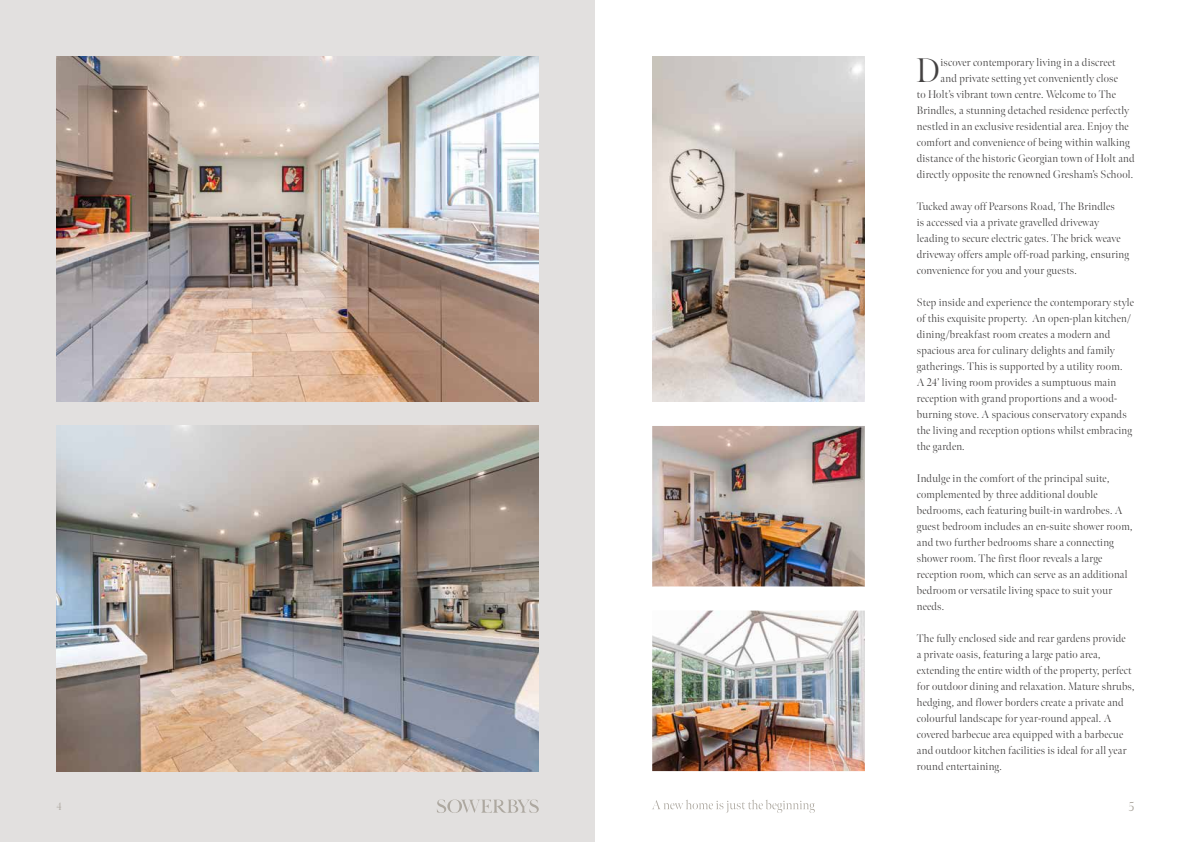
<style>
.page{position:relative;width:1191px;height:842px;background:#fff}
.page>*{position:absolute;margin:0;border:0;box-sizing:border-box;transform-origin:0 0}
.t1{font:300 34px "Meno Banner";color:#434141}
.t2{font:300 13px "Meno Banner";color:#ada8a0}
.t3{font:300 11px/16px "Meno Banner";letter-spacing:.02em;color:#434141}
.t4{font:300 11px "Meno Banner";color:#ada8a0}
</style>
<div class="page">
<div style="left:0;top:0;width:595px;height:842px;background:#e2e0df"></div>
<svg style="left:437px;top:799px;width:102px;height:14px"></svg>
<svg style="left:652px;top:800px;width:162px;height:13px"></svg>
<img style="left:57px;top:57px;width:482px;height:345px">
<img style="left:57px;top:426px;width:482px;height:345px">
<img style="left:652px;top:426px;width:213px;height:160px">
<img style="left:652px;top:611px;width:213px;height:160px">
<img style="left:652px;top:57px;width:213px;height:345px">
<h1 class="t1" style="left:916px;top:50px;width:25px">D</h1>
<p class="t3" style="left:940px;top:54px;width:176px">iscover contemporary living in a discreet</p>
<p class="t3" style="left:940px;top:70px;width:179px">and private setting yet conveniently close</p>
<p class="t3" style="left:917px;top:86px;width:200px">to Holt’s vibrant town centre. Welcome to The</p>
<p class="t3" style="left:917px;top:102px;width:214px">Brindles, a stunning detached residence perfectly</p>
<p class="t3" style="left:917px;top:118px;width:213px">nestled in an exclusive residential area. Enjoy the</p>
<p class="t3" style="left:917px;top:134px;width:214px">comfort and convenience of being within walking</p>
<p class="t3" style="left:917px;top:150px;width:219px">distance of the historic Georgian town of Holt and</p>
<p class="t3" style="left:917px;top:166px;width:218px">directly opposite the renowned Gresham’s School.</p>
<p class="t3" style="left:917px;top:198px;width:214px">Tucked away off Pearsons Road, The Brindles<br>is accessed via a private gravelled driveway leading to secure electric gates. The brick weave driveway offers ample off-road parking, ensuring convenience for you and your guests.</p>
<p class="t3" style="left:917px;top:294px;width:218px">Step inside and experience the contemporary style of this exquisite property. An open-plan kitchen/ dining/breakfast room creates a modern and spacious area for culinary delights and family gatherings. This is supported by a utility room.<br>A 24’ living room provides a sumptuous main reception with grand proportions and a wood&shy;burning stove. A spacious conservatory expands the living and reception options whilst embracing the garden.</p>
<p class="t3" style="left:917px;top:471px;width:217px">Indulge in the comfort of the principal suite, complemented by three additional double bedrooms, each featuring built-in wardrobes. A guest bedroom includes an en-suite shower room, and two further bedrooms share a connecting shower room. The first floor reveals a large reception room, which can serve as an additional bedroom or versatile living space to suit your needs.</p>
<p class="t3" style="left:917px;top:631px;width:219px">The fully enclosed side and rear gardens provide<br>a private oasis, featuring a large patio area, extending the entire width of the property, perfect for outdoor dining and relaxation. Mature shrubs, hedging, and flower borders create a private and colourful landscape for year-round appeal. A covered barbecue area equipped with a barbecue and outdoor kitchen facilities is ideal for all year round entertaining.</p>
<p class="t4" style="left:57px;top:799px;width:7px">4</p>
<p class="t2" style="left:1128px;top:798px;width:7px">5</p>
</div>
